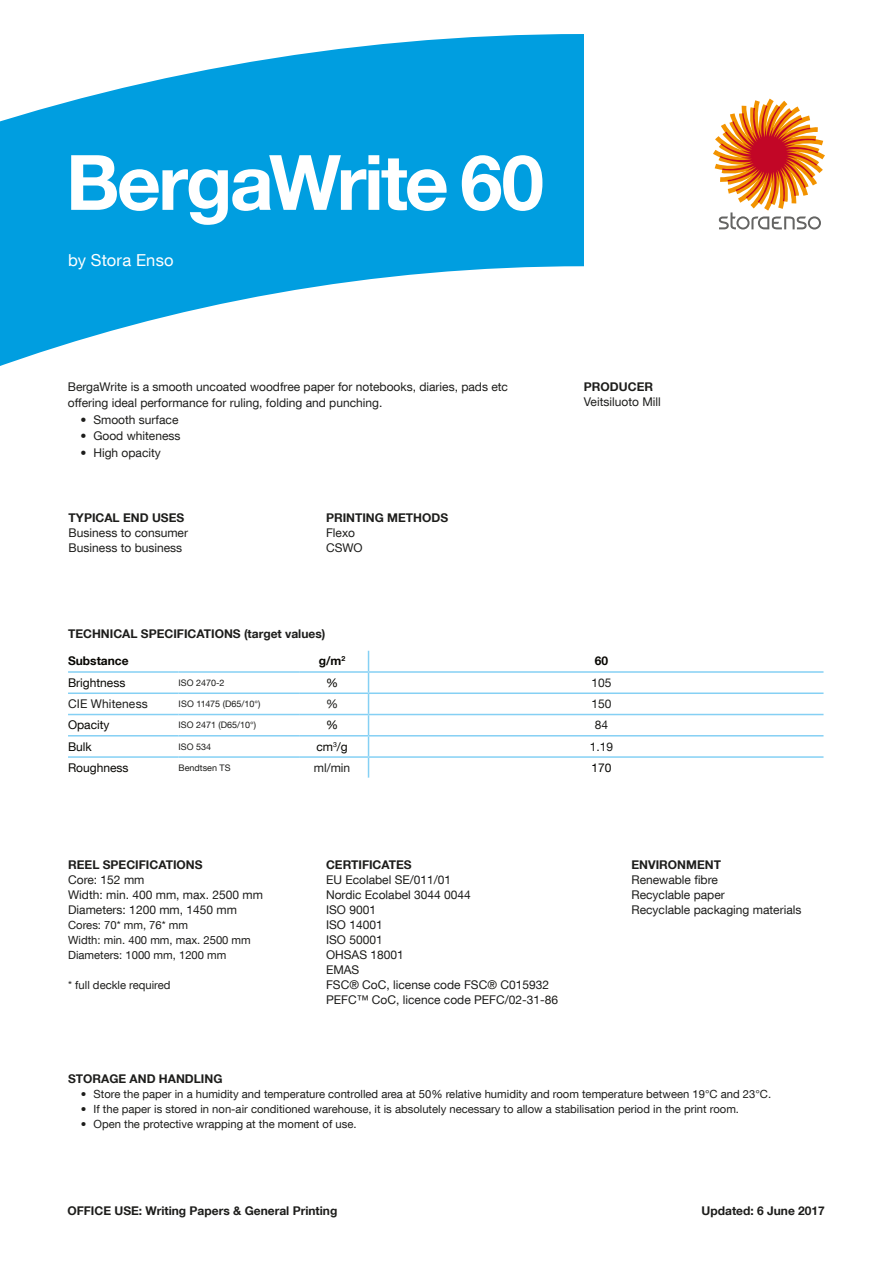
<style>
.page{position:relative;width:893px;height:1263px;background:#fff}
.page>*{position:absolute;margin:0;border:0;box-sizing:border-box;transform-origin:0 0}
.t1{font:700 76.5px "Helvetica Neue LT Com";letter-spacing:-.035em;color:#fff}
.t2{font:16.5px "Helvetica Neue LT Com";letter-spacing:.015em;color:#fff}
._6__Body_text_7_5_pt{font:12px "Helvetica Neue LT Com";color:#1d1d1b}
._5__TITLES_All_caps{font:700 12px "Helvetica Neue LT Com";color:#1d1d1b}
.t3{font:12px "Helvetica Neue LT Com";color:#070602}
.t4{font:700 12px "Helvetica Neue LT Com";color:#070602}
._6__Body_text_7_5_pt-2{font:11.25px "Helvetica Neue LT Com";color:#1d1d1b}
.t5{font:9px "Helvetica Neue LT Com";color:#1d1d1b}
</style>
<div class="page">
<svg style="left:0;top:34px;width:584px;height:332px;fill:#009ee0"></svg>
<svg style="left:713px;top:99px;width:112px;height:131px"></svg>
<svg style="left:68px;top:651px;width:755px;height:127px"></svg>
<hr style="left:68px;top:671px;width:111px;height:2px;background:#85d0f4">
<hr style="left:179px;top:671px;width:121px;height:2px;background:#85d0f4">
<hr style="left:300px;top:671px;width:69px;height:2px;background:#85d0f4">
<hr style="left:68px;top:692px;width:111px;height:2px;background:#85d0f4">
<hr style="left:179px;top:692px;width:121px;height:2px;background:#85d0f4">
<hr style="left:300px;top:692px;width:69px;height:2px;background:#85d0f4">
<hr style="left:68px;top:714px;width:111px;height:1px;background:#85d0f4">
<hr style="left:179px;top:714px;width:121px;height:1px;background:#85d0f4">
<hr style="left:300px;top:714px;width:69px;height:1px;background:#85d0f4">
<hr style="left:68px;top:735px;width:111px;height:1px;background:#85d0f4">
<hr style="left:179px;top:735px;width:121px;height:1px;background:#85d0f4">
<hr style="left:300px;top:735px;width:69px;height:1px;background:#85d0f4">
<hr style="left:68px;top:756px;width:111px;height:2px;background:#85d0f4">
<hr style="left:179px;top:756px;width:121px;height:2px;background:#85d0f4">
<hr style="left:300px;top:756px;width:69px;height:2px;background:#85d0f4">
<hr style="left:369px;top:671px;width:454px;height:2px;background:#85d0f4">
<hr style="left:369px;top:692px;width:454px;height:2px;background:#85d0f4">
<hr style="left:369px;top:714px;width:454px;height:1px;background:#85d0f4">
<hr style="left:369px;top:735px;width:454px;height:1px;background:#85d0f4">
<hr style="left:369px;top:756px;width:454px;height:2px;background:#85d0f4">
<svg style="left:368px;top:651px;width:1px;height:127px"></svg>
<p class="t1" style="left:66px;top:134px;width:480px">BergaWrite 60</p>
<p class="t2" style="left:68px;top:250px;width:107px">by Stora Enso</p>
<p class="_6__Body_text_7_5_pt" style="left:68px;top:379px;width:442px">BergaWrite is a smooth uncoated woodfree paper for notebooks, diaries, pads etc</p>
<p class="_6__Body_text_7_5_pt" style="left:68px;top:395px;width:316px">offering ideal performance for ruling, folding and punching.</p>
<p class="_6__Body_text_7_5_pt" style="left:81px;top:412px;width:99px">• Smooth surface</p>
<p class="_6__Body_text_7_5_pt" style="left:81px;top:428px;width:101px">• Good whiteness</p>
<p class="_6__Body_text_7_5_pt" style="left:81px;top:445px;width:82px">• High opacity</p>
<p class="_5__TITLES_All_caps" style="left:69px;top:510px;width:117px">TYPICAL END USES</p>
<p class="_6__Body_text_7_5_pt" style="left:69px;top:526px;width:121px">Business to consumer</p>
<p class="_6__Body_text_7_5_pt" style="left:69px;top:541px;width:115px">Business to business</p>
<p class="_5__TITLES_All_caps" style="left:326px;top:510px;width:124px">PRINTING METHODS</p>
<p class="_6__Body_text_7_5_pt" style="left:326px;top:525px;width:31px">Flexo</p>
<p class="_6__Body_text_7_5_pt" style="left:326px;top:540px;width:38px">CSWO</p>
<p class="_5__TITLES_All_caps" style="left:584px;top:379px;width:71px">PRODUCER</p>
<p class="_6__Body_text_7_5_pt" style="left:584px;top:394px;width:78px">Veitsiluoto Mill</p>
<p class="_5__TITLES_All_caps" style="left:68px;top:626px;width:259px">TECHNICAL SPECIFICATIONS (target values)</p>
<p class="t4" style="left:68px;top:653px;width:62px">Substance</p>
<p class="t4" style="left:319px;top:653px;width:28px">g/m<sup>2</sup></p>
<p class="t4" style="left:595px;top:653px;width:15px">60</p>
<p class="t3" style="left:68px;top:675px;width:59px">Brightness</p>
<p class="t5" style="left:179px;top:677px;width:48px">ISO 2470-2</p>
<p class="t3" style="left:326px;top:675px;width:13px">%</p>
<p class="_6__Body_text_7_5_pt" style="left:591px;top:675px;width:22px">105</p>
<p class="_6__Body_text_7_5_pt" style="left:68px;top:696px;width:81px">CIE Whiteness</p>
<p class="t5" style="left:179px;top:698px;width:83px">ISO 11475 (D65/10°)</p>
<p class="_6__Body_text_7_5_pt" style="left:326px;top:696px;width:13px">%</p>
<p class="_6__Body_text_7_5_pt" style="left:591px;top:696px;width:22px">150</p>
<p class="t3" style="left:68px;top:718px;width:43px">Opacity</p>
<p class="t5" style="left:179px;top:720px;width:79px">ISO 2471 (D65/10°)</p>
<p class="t3" style="left:326px;top:718px;width:13px">%</p>
<p class="_6__Body_text_7_5_pt" style="left:595px;top:718px;width:15px">84</p>
<p class="t3" style="left:68px;top:739px;width:25px">Bulk</p>
<p class="t5" style="left:179px;top:741px;width:34px">ISO 534</p>
<p class="t3" style="left:316px;top:739px;width:33px">cm<sup>3</sup>/g</p>
<p class="_6__Body_text_7_5_pt" style="left:590px;top:739px;width:25px">1.19</p>
<p class="t3" style="left:68px;top:761px;width:62px">Roughness</p>
<p class="t5" style="left:179px;top:762px;width:54px">Bendtsen TS</p>
<p class="_6__Body_text_7_5_pt" style="left:314px;top:761px;width:38px">ml/min</p>
<p class="t3" style="left:591px;top:760px;width:22px">170</p>
<p class="_5__TITLES_All_caps" style="left:68px;top:857px;width:136px">REEL SPECIFICATIONS</p>
<p class="_6__Body_text_7_5_pt" style="left:68px;top:872px;width:78px">Core: 152 mm</p>
<p class="_6__Body_text_7_5_pt" style="left:68px;top:887px;width:196px">Width: min. 400 mm, max. 2500 mm</p>
<p class="_6__Body_text_7_5_pt" style="left:68px;top:902px;width:170px">Diameters: 1200 mm, 1450 mm</p>
<p class="_6__Body_text_7_5_pt-2" style="left:68px;top:918px;width:121px">Cores: 70* mm, 76* mm</p>
<p class="_6__Body_text_7_5_pt-2" style="left:68px;top:933px;width:184px">Width: min. 400 mm, max. 2500 mm</p>
<p class="_6__Body_text_7_5_pt-2" style="left:68px;top:948px;width:160px">Diameters: 1000 mm, 1200 mm</p>
<p class="_6__Body_text_7_5_pt-2" style="left:68px;top:978px;width:104px">* full deckle required</p>
<p class="_5__TITLES_All_caps" style="left:326px;top:857px;width:87px">CERTIFICATES</p>
<p class="_6__Body_text_7_5_pt" style="left:326px;top:872px;width:127px">EU Ecolabel SE/011/01</p>
<p class="_6__Body_text_7_5_pt" style="left:326px;top:887px;width:146px">Nordic Ecolabel 3044 0044</p>
<p class="_6__Body_text_7_5_pt" style="left:326px;top:902px;width:52px">ISO 9001</p>
<p class="_6__Body_text_7_5_pt" style="left:326px;top:917px;width:58px">ISO 14001</p>
<p class="_6__Body_text_7_5_pt" style="left:326px;top:932px;width:58px">ISO 50001</p>
<p class="_6__Body_text_7_5_pt" style="left:326px;top:947px;width:79px">OHSAS 18001</p>
<p class="_6__Body_text_7_5_pt" style="left:326px;top:962px;width:35px">EMAS</p>
<p class="_6__Body_text_7_5_pt" style="left:326px;top:977px;width:225px">FSC® CoC, license code FSC® C015932</p>
<p class="_6__Body_text_7_5_pt" style="left:326px;top:992px;width:234px">PEFC™ CoC, licence code PEFC/02-31-86</p>
<p class="_5__TITLES_All_caps" style="left:631px;top:857px;width:91px">ENVIRONMENT</p>
<p class="_6__Body_text_7_5_pt" style="left:631px;top:872px;width:88px">Renewable fibre</p>
<p class="_6__Body_text_7_5_pt" style="left:631px;top:887px;width:95px">Recyclable paper</p>
<p class="_6__Body_text_7_5_pt" style="left:631px;top:902px;width:172px">Recyclable packaging materials</p>
<p class="_5__TITLES_All_caps" style="left:68px;top:1071px;width:156px">STORAGE AND HANDLING</p>
<p class="_6__Body_text_7_5_pt-2" style="left:81px;top:1087px;width:692px">• Store the paper in a humidity and temperature controlled area at 50% relative humidity and room temperature between 19°C and 23°C.</p>
<p class="_6__Body_text_7_5_pt-2" style="left:81px;top:1102px;width:660px">• If the paper is stored in non-air conditioned warehouse, it is absolutely necessary to allow a stabilisation period in the print room.</p>
<p class="_6__Body_text_7_5_pt-2" style="left:81px;top:1117px;width:277px">• Open the protective wrapping at the moment of use.</p>
<p class="_5__TITLES_All_caps" style="left:67px;top:1203px;width:271px">OFFICE USE: Writing Papers &amp; General Printing</p>
<p class="_5__TITLES_All_caps" style="left:701px;top:1203px;width:125px">Updated: 6 June 2017</p>
</div>
